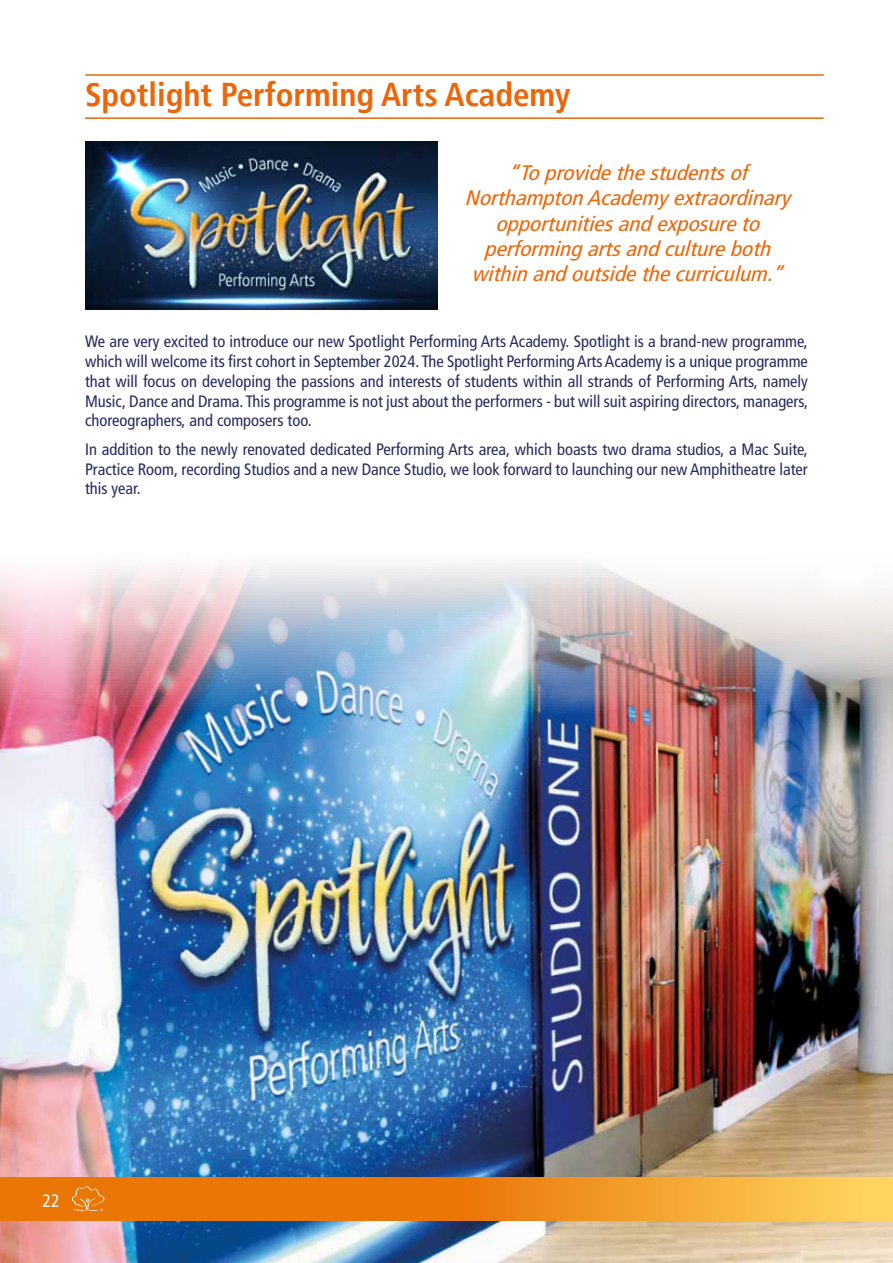
<style>
.page{position:relative;width:893px;height:1263px;background:#fff}
.page>*{position:absolute;margin:0;border:0;box-sizing:border-box;transform-origin:0 0}
.t1{font:700 condensed 33px "Frutiger LT";color:#ec6608}
.t2{font:italic condensed 21px/25.2px "Frutiger LT";color:#ec6608;text-align:center;scale:1.1 1}
.t3{font:condensed 18px "Frutiger LT";color:#fff}
.t4{font:condensed 16.5px/19.8px "Frutiger LT";color:#25295b;text-align:justify}
</style>
<div class="page">
<img style="left:0;top:563px;width:893px;height:700px">
<svg style="left:0;top:1178px;width:893px;height:42px;background:#ef8e1c"></svg>
<svg style="left:72px;top:1186px;width:32px;height:25px"></svg>
<img style="left:85px;top:141px;width:352px;height:168px">
<hr style="left:85px;top:74px;width:739px;height:2px;background:#ec6608">
<hr style="left:85px;top:117px;width:739px;height:2px;background:#ec6608">
<h1 class="t1" style="left:85px;top:75px;width:487px">Spotlight Performing Arts Academy</h1>
<p class="t2" style="left:465px;top:160px;width:303px">“Toprovidethestudentsof<br>NorthamptonAcademyextraordinary opportunitiesandexposureto performingartsandcultureboth withinandoutsidethecurriculum.”</p>
<p class="t4" style="left:85px;top:332px;width:724px">We are very excited to introduce our new Spotlight Performing Arts Academy. Spotlight is a brand-new programme, which will welcome its first cohort in September 2024. The Spotlight Performing Arts Academy is a unique programme that will focus on developing the passions and interests of students within all strands of Performing Arts, namely Music, Dance and Drama. This programme is not just about the performers - but will suit aspiring directors, managers, choreographers, and composers too.</p>
<p class="t4" style="left:85px;top:439px;width:724px">In addition to the newly renovated dedicated Performing Arts area, which boasts two drama studios, a Mac Suite, Practice Room, recording Studios and a new Dance Studio, we look forward to launching our new Amphitheatre later this year.</p>
<p class="t3" style="left:43px;top:1190px;width:19px">22</p>
</div>
